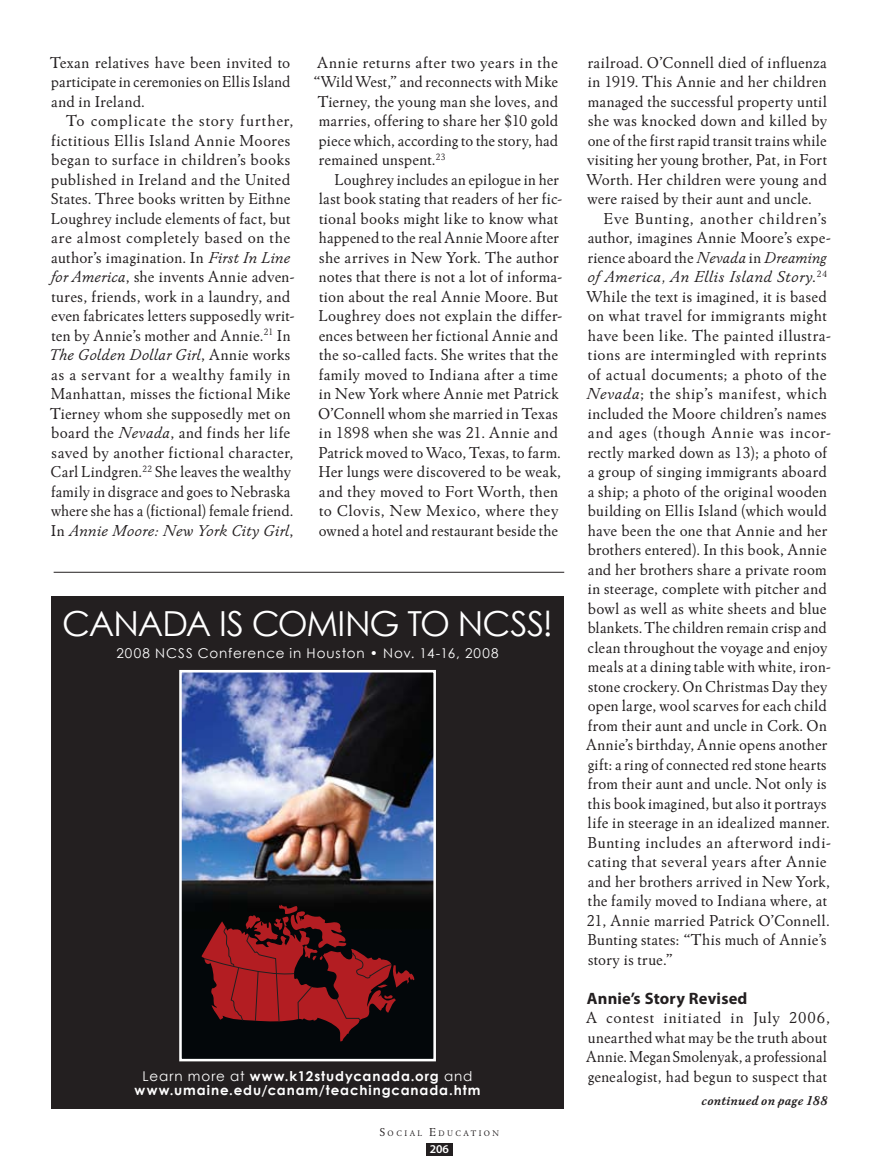
<style>
.page{position:relative;width:878px;height:1175px;background:#fff}
.page>*{position:absolute;margin:0;border:0;box-sizing:border-box;transform-origin:0 0}
.t1{font:34.5px "Century Gothic";letter-spacing:-.03em;color:#fff}
.t2{font:16.5px/19.5px "Winchester New ITC";letter-spacing:.015em;color:#231f20}
.t3{font:16.5px "Winchester New ITC";letter-spacing:.035em;color:#231f20}
.t4{font:16.5px "Winchester New ITC";letter-spacing:.045em;color:#231f20}
.t5{font:italic 16.5px "Winchester New ITC";letter-spacing:.035em;color:#231f20}
.t6{font:16.5px "Winchester New ITC";letter-spacing:.04em;color:#231f20}
.t7{font:700 16.5px "Myriad Pro";letter-spacing:.01em;color:#231f20}
.t8{font:700 13.5px "Century Gothic";letter-spacing:.065em;color:#fff}
.t9{font:13.5px "Century Gothic";letter-spacing:.065em;color:#fff}
.t10{font:italic 700 13.5px "Winchester New ITC";letter-spacing:.01em;color:#231f20}
.t11{font:600 12px "Myriad Pro";color:#fff}
.t12{font:8.4px "Winchester New ITC Book OS";letter-spacing:.285em;color:#231f20}
.s1{font-style:italic}
.s2{font-style:normal}
.s3{font-weight:400}
.s4{font-size:12px}
</style>
<div class="page">
<div style="left:426px;top:1143px;width:26px;height:12px;background:#231f20"></div>
<div style="left:51px;top:596px;width:513px;height:513px;background:#231f20"></div>
<img style="left:183px;top:674px;width:249px;height:383px">
<div style="left:179px;top:670px;width:257px;height:391px;border:3px solid #fff"></div>
<svg style="left:201px;top:904px;width:213px;height:137px;background:#531114"></svg>
<hr style="left:54px;top:572px;width:510px;height:1px;background:#231f20">
<p class="t2" style="left:50px;top:52px;width:242px;text-align:justify">Texan relatives have been invited to participate in ceremonies on Ellis Island and in Ireland.</p>
<p class="t2" style="left:49px;top:111px;width:247px;text-indent:17px">To complicate the story further, fictitious Ellis Island Annie Moores began to surface in children’s books published in Ireland and the United States. Three books written by Eithne Loughrey include elements of fact, but are almost completely based on the author’s imagination. In <span class="s1">First In Line for America</span>, she invents Annie adven&shy;tures, friends, work in a laundry, and even fabricates letters supposedly writ&shy;ten by Annie’s mother and Annie.<sup>21</sup> In <span class="s1">The Golden Dollar Girl</span>, Annie works as a servant for a wealthy family in Manhattan, misses the fictional Mike Tierney whom she supposedly met on board the <span class="s1">Nevada</span>, and finds her life saved by another fictional character, Carl Lindgren.<sup>22</sup> She leaves the wealthy family in disgrace and goes to Nebraska where she has a (fictional) female friend.<br>In <span class="s1">Annie Moore: New York City Girl</span>,</p>
<p class="t6" style="left:317px;top:52px;width:242px">Annie returns after two years in the</p>
<p class="t2" style="left:313px;top:72px;width:246px">“Wild West,” and reconnects with Mike</p>
<p class="t2" style="left:318px;top:91px;width:242px">Tierney, the young man she loves, and</p>
<p class="t2" style="left:319px;top:111px;width:241px">marries, offering to share her $10 gold</p>
<p class="t2" style="left:319px;top:130px;width:241px">piece which, according to the story, had</p>
<p class="t2" style="left:319px;top:150px;width:128px">remained unspent.<sup>23</sup></p>
<p class="t2" style="left:334px;top:169px;width:226px">Loughrey includes an epilogue in her</p>
<p class="t2" style="left:318px;top:189px;width:245px">last book stating that readers of her fic-</p>
<p class="t2" style="left:319px;top:208px;width:241px">tional books might like to know what</p>
<p class="t2" style="left:319px;top:228px;width:241px">happened to the real Annie Moore after</p>
<p class="t2" style="left:319px;top:247px;width:241px">she arrives in New York. The author</p>
<p class="t2" style="left:319px;top:267px;width:245px">notes that there is not a lot of informa-</p>
<p class="t2" style="left:319px;top:286px;width:241px">tion about the real Annie Moore. But</p>
<p class="t2" style="left:318px;top:306px;width:245px">Loughrey does not explain the differ-</p>
<p class="t2" style="left:319px;top:325px;width:241px">ences between her fictional Annie and</p>
<p class="t2" style="left:319px;top:345px;width:240px">the so-called facts. She writes that the</p>
<p class="t2" style="left:319px;top:364px;width:241px">family moved to Indiana after a time</p>
<p class="t2" style="left:319px;top:384px;width:241px">in New York where Annie met Patrick</p>
<p class="t2" style="left:318px;top:403px;width:241px">O’Connell whom she married in Texas</p>
<p class="t2" style="left:319px;top:423px;width:241px">in 1898 when she was 21. Annie and</p>
<p class="t2" style="left:318px;top:442px;width:244px">Patrick moved to Waco, Texas, to farm.</p>
<p class="t2" style="left:318px;top:462px;width:244px">Her lungs were discovered to be weak,</p>
<p class="t2" style="left:319px;top:481px;width:241px">and they moved to Fort Worth, then</p>
<p class="t2" style="left:319px;top:501px;width:241px">to Clovis, New Mexico, where they</p>
<p class="t2" style="left:319px;top:520px;width:241px">owned a hotel and restaurant beside the</p>
<h1 class="t1" style="left:62px;top:603px;width:492px">CANADA IS COMING TO NCSS!</h1>
<p class="t9" style="left:116px;top:645px;width:384px">2008 NCSS Conference in Houston • Nov. 14-16, 2008</p>
<p class="t2" style="left:587px;top:52px;width:240px">railroad. O’Connell died of influenza</p>
<p class="t2" style="left:587px;top:72px;width:240px">in 1919. This Annie and her children</p>
<p class="t2" style="left:587px;top:91px;width:241px">managed the successful property until</p>
<p class="t2" style="left:588px;top:111px;width:241px">she was knocked down and killed by</p>
<p class="t2" style="left:587px;top:130px;width:240px">one of the first rapid transit trains while</p>
<p class="t2" style="left:587px;top:150px;width:241px">visiting her young brother, Pat, in Fort</p>
<p class="t2" style="left:586px;top:169px;width:241px">Worth. Her children were young and</p>
<p class="t2" style="left:587px;top:189px;width:225px">were raised by their aunt and uncle.</p>
<p class="t4" style="left:603px;top:208px;width:224px">Eve Bunting, another children’s</p>
<p class="t2" style="left:587px;top:228px;width:245px">author, imagines Annie Moore’s expe-</p>
<p class="t2" style="left:587px;top:247px;width:240px">rience aboard the <span class="s1">Nevada</span> in <span class="s1">Dreaming</span></p>
<p class="t5" style="left:587px;top:267px;width:241px">of America, An Ellis Island Story<span class="s2">.</span><sup>24</sup></p>
<p class="t2" style="left:586px;top:286px;width:241px">While the text is imagined, it is based</p>
<p class="t2" style="left:587px;top:306px;width:241px">on what travel for immigrants might</p>
<p class="t2" style="left:587px;top:325px;width:245px">have been like. The painted illustra-</p>
<p class="t3" style="left:588px;top:345px;width:240px">tions are intermingled with reprints</p>
<p class="t2" style="left:587px;top:364px;width:240px">of actual documents; a photo of the</p>
<p class="t3" style="left:586px;top:384px;width:242px"><span class="s1">Nevada</span>; the ship’s manifest, which</p>
<p class="t2" style="left:587px;top:403px;width:240px">included the Moore children’s names</p>
<p class="t4" style="left:587px;top:423px;width:245px">and ages (though Annie was incor-</p>
<p class="t2" style="left:587px;top:442px;width:241px">rectly marked down as 13); a photo of</p>
<p class="t2" style="left:587px;top:462px;width:240px">a group of singing immigrants aboard</p>
<p class="t2" style="left:587px;top:481px;width:241px">a ship; a photo of the original wooden</p>
<p class="t2" style="left:587px;top:501px;width:240px">building on Ellis Island (which would</p>
<p class="t2" style="left:587px;top:520px;width:241px">have been the one that Annie and her</p>
<p class="t2" style="left:587px;top:540px;width:240px">brothers entered). In this book, Annie</p>
<p class="t2" style="left:587px;top:559px;width:240px">and her brothers share a private room</p>
<p class="t2" style="left:587px;top:579px;width:241px">in steerage, complete with pitcher and</p>
<p class="t2" style="left:587px;top:598px;width:240px">bowl as well as white sheets and blue</p>
<p class="t2" style="left:587px;top:618px;width:240px">blankets. The children remain crisp and</p>
<p class="t2" style="left:587px;top:637px;width:241px">clean throughout the voyage and enjoy</p>
<p class="t2" style="left:587px;top:657px;width:245px">meals at a dining table with white, iron-</p>
<p class="t2" style="left:588px;top:676px;width:241px">stone crockery. On Christmas Day they</p>
<p class="t2" style="left:587px;top:696px;width:241px">open large, wool scarves for each child</p>
<p class="t2" style="left:587px;top:715px;width:241px">from their aunt and uncle in Cork. On</p>
<p class="t2" style="left:586px;top:735px;width:243px">Annie’s birthday, Annie opens another</p>
<p class="t2" style="left:588px;top:754px;width:240px">gift: a ring of connected red stone hearts</p>
<p class="t2" style="left:587px;top:774px;width:241px">from their aunt and uncle. Not only is</p>
<p class="t2" style="left:588px;top:793px;width:240px">this book imagined, but also it portrays</p>
<p class="t2" style="left:587px;top:813px;width:243px">life in steerage in an idealized manner.</p>
<p class="t2" style="left:587px;top:832px;width:245px">Bunting includes an afterword indi-</p>
<p class="t2" style="left:587px;top:852px;width:240px">cating that several years after Annie</p>
<p class="t2" style="left:587px;top:871px;width:244px">and her brothers arrived in New York,</p>
<p class="t2" style="left:588px;top:891px;width:240px">the family moved to Indiana where, at</p>
<p class="t2" style="left:587px;top:910px;width:244px">21, Annie married Patrick O’Connell.</p>
<p class="t2" style="left:587px;top:930px;width:241px">Bunting states: “This much of Annie’s</p>
<p class="t2" style="left:588px;top:949px;width:86px">story is true.”</p>
<p class="t7" style="left:587px;top:989px;width:162px">Annie’s Story Revised</p>
<p class="t2" style="left:586px;top:1008px;width:245px">A contest initiated in July 2006, unearthed what may be the truth about<br>Annie. Megan Smolenyak, a professional</p>
<p class="t8" style="left:143px;top:1066px;width:331px"><span class="s3">Learn more at</span> www.k12studycanada.org <span class="s3">and</span></p>
<p class="t2" style="left:588px;top:1066px;width:240px">genealogist, had begun to suspect that</p>
<p class="t8" style="left:135px;top:1079px;width:347px">www.umaine.edu/canam/teachingcanada.htm</p>
<p class="t10" style="left:701px;top:1093px;width:128px">continued on page 188</p>
<p class="t12" style="left:380px;top:1128px;width:121px"><span class="s4">S</span>OCIAL <span class="s4">E</span>DUCATION</p>
<p class="t11" style="left:430px;top:1141px;width:21px">206</p>
</div>
